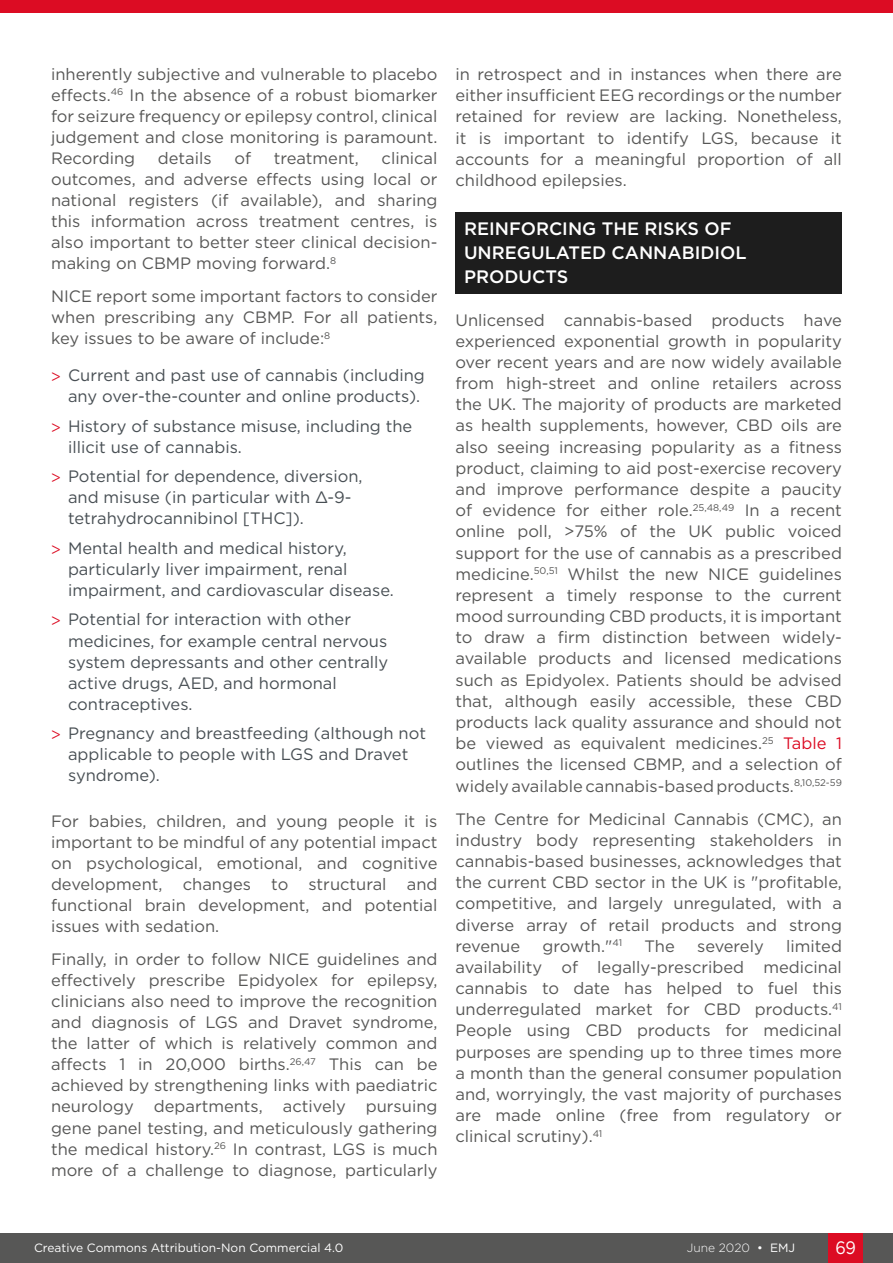
<style>
.page{position:relative;width:893px;height:1263px;background:#fff}
.page>*{position:absolute;margin:0;border:0;box-sizing:border-box;transform-origin:0 0}
.H1__Heading_1{font:500 18px/24.2px "Gotham";color:#fff}
.t1{font:18px "Gotham";color:#fff;scale:.9 1}
.H1b__Symposium_Titl{font:16.5px/21.1px "Gotham";color:#575756;text-align:justify}
.t2{font:16.5px/21px "Gotham";color:#484f54}
.t3{font:12px "Gotham";color:#fff}
.t4{font:300 12px "Gotham";color:#fff}
.s1{font-family:"Myriad Pro";color:#dc0c23}
.s2{color:#dc0c23}
.s3{font-weight:400}
</style>
<div class="page">
<div style="left:0;top:1233px;width:893px;height:30px;background:#575756"></div>
<div style="left:829px;top:1233px;width:34px;height:30px;background:#dc0c23"></div>
<div style="left:0;top:0;width:893px;height:13px;background:#dc0c23"></div>
<div style="left:455px;top:212px;width:387px;height:81px;background:#1d1d1d"></div>
<p class="H1b__Symposium_Titl" style="left:51px;top:63px;width:388px">inherently subjective and vulnerable to placebo effects.<sup>46</sup> In the absence of a robust biomarker for seizure frequency or epilepsy control, clinical judgement and close monitoring is paramount.<br>Recording</p>
<p class="H1b__Symposium_Titl" style="left:158px;top:147px;width:55px">details</p>
<p class="H1b__Symposium_Titl" style="left:234px;top:147px;width:18px">of</p>
<p class="H1b__Symposium_Titl" style="left:274px;top:147px;width:87px">treatment,</p>
<p class="H1b__Symposium_Titl" style="left:51px;top:147px;width:388px;text-indent:331px">clinical outcomes, and adverse effects using local or national registers (if available), and sharing this information across treatment centres, is also important to better steer clinical decision&shy;making on CBMP moving forward.<sup>8</sup></p>
<p class="H1b__Symposium_Titl" style="left:51px;top:285px;width:388px">NICE report some important factors to consider when prescribing any CBMP. For all patients, key issues to be aware of include:<sup>8</sup></p>
<p class="t2" style="left:51px;top:365px;width:375px;text-align:right"><span class="s1">&gt;</span> Current and past use of cannabis (including any over-the-counter and online products).</p>
<p class="t2" style="left:68px;top:415px;width:346px;text-indent:-17px"><span class="s1">&gt;</span> History of substance misuse, including the illicit use of cannabis.</p>
<p class="t2" style="left:68px;top:466px;width:296px;text-indent:-17px"><span class="s1">&gt;</span> Potential for dependence, diversion, and misuse (in particular with Δ-9- tetrahydrocannibinol [THC]).</p>
<p class="t2" style="left:68px;top:537px;width:327px;text-indent:-17px"><span class="s1">&gt;</span> Mental health and medical history, particularly liver impairment, renal impairment, and cardiovascular disease.</p>
<p class="t2" style="left:68px;top:609px;width:322px;text-indent:-17px"><span class="s1">&gt;</span> Potential for interaction with other medicines, for example central nervous system depressants and other centrally active drugs, AED, and hormonal contraceptives.</p>
<p class="t2" style="left:68px;top:722px;width:359px;text-indent:-17px"><span class="s1">&gt;</span> Pregnancy and breastfeeding (although not applicable to people with LGS and Dravet syndrome).</p>
<p class="H1b__Symposium_Titl" style="left:51px;top:811px;width:388px">For babies, children, and young people it is important to be mindful of any potential impact on psychological, emotional, and cognitive development, changes to structural and functional brain development, and potential issues with sedation.</p>
<p class="H1b__Symposium_Titl" style="left:51px;top:949px;width:388px">Finally, in order to follow NICE guidelines and effectively prescribe Epidyolex for epilepsy, clinicians also need to improve the recognition and diagnosis of LGS and Dravet syndrome, the latter of which is relatively common and affects 1 in 20,000 births.<sup>26,47</sup> This can be achieved by strengthening links with paediatric neurology departments, actively pursuing gene panel testing, and meticulously gathering the medical history.<sup>26</sup> In contrast, LGS is much more of a challenge to diagnose, particularly</p>
<p class="H1b__Symposium_Titl" style="left:455px;top:63px;width:388px">in retrospect and in instances when there are either insufficient EEG recordings or the number retained for review are lacking. Nonetheless, it is important to identify LGS, because it accounts for a meaningful proportion of all childhood epilepsies.</p>
<p class="H1__Heading_1" style="left:464px;top:216px;width:284px">REINFORCING THE RISKS OF<br>UNREGULATED CANNABIDIOL<br>PRODUCTS</p>
<p class="H1b__Symposium_Titl" style="left:455px;top:309px;width:388px">Unlicensed cannabis-based products have experienced exponential growth in popularity over recent years and are now widely available from high-street and online retailers across the UK. The majority of products are marketed as health supplements, however, CBD oils are also seeing increasing popularity as a fitness product, claiming to aid post-exercise recovery and improve performance despite a paucity of evidence for either role.<sup>25,48,49</sup> In a recent online poll, &gt;75% of the UK public voiced support for the use of cannabis as a prescribed medicine.<sup>50,51</sup> Whilst the new NICE guidelines represent a timely response to the current mood surrounding CBD products, it is important to draw a firm distinction between widely&shy;available products and licensed medications such as Epidyolex. Patients should be advised that, although easily accessible, these CBD products lack quality assurance and should not be viewed as equivalent medicines.<sup>25</sup> <span class="s2">Table 1 </span>outlines the licensed CBMP, and a selection of widely available cannabis-based products.<sup>8,10,52-59</sup></p>
<p class="H1b__Symposium_Titl" style="left:455px;top:808px;width:388px">The Centre for Medicinal Cannabis (CMC), an industry body representing stakeholders in cannabis-based businesses, acknowledges that the current CBD sector in the UK is "profitable, competitive, and largely unregulated, with a diverse array of retail products and strong revenue</p>
<p class="H1b__Symposium_Titl" style="left:543px;top:935px;width:81px">growth."<sup>41</sup></p>
<p class="H1b__Symposium_Titl" style="left:644px;top:935px;width:32px">The</p>
<p class="H1b__Symposium_Titl" style="left:697px;top:935px;width:68px">severely</p>
<p class="H1b__Symposium_Titl" style="left:455px;top:935px;width:388px;text-indent:331px">limited availability of legally-prescribed medicinal cannabis to date has helped to fuel this underregulated market for CBD products.<sup>41<br></sup>People using CBD products for medicinal purposes are spending up to three times more a month than the general consumer population and, worryingly, the vast majority of purchases are made online (free from regulatory or clinical scrutiny).<sup>41</sup></p>
<p class="t3" style="left:34px;top:1240px;width:311px">Creative Commons Attribution-Non Commercial 4.0</p>
<p class="t4" style="left:687px;top:1240px;width:110px">June 2020 <span class="s3">• EMJ</span></p>
<p class="t1" style="left:835px;top:1236px;width:24px">69</p>
</div>
